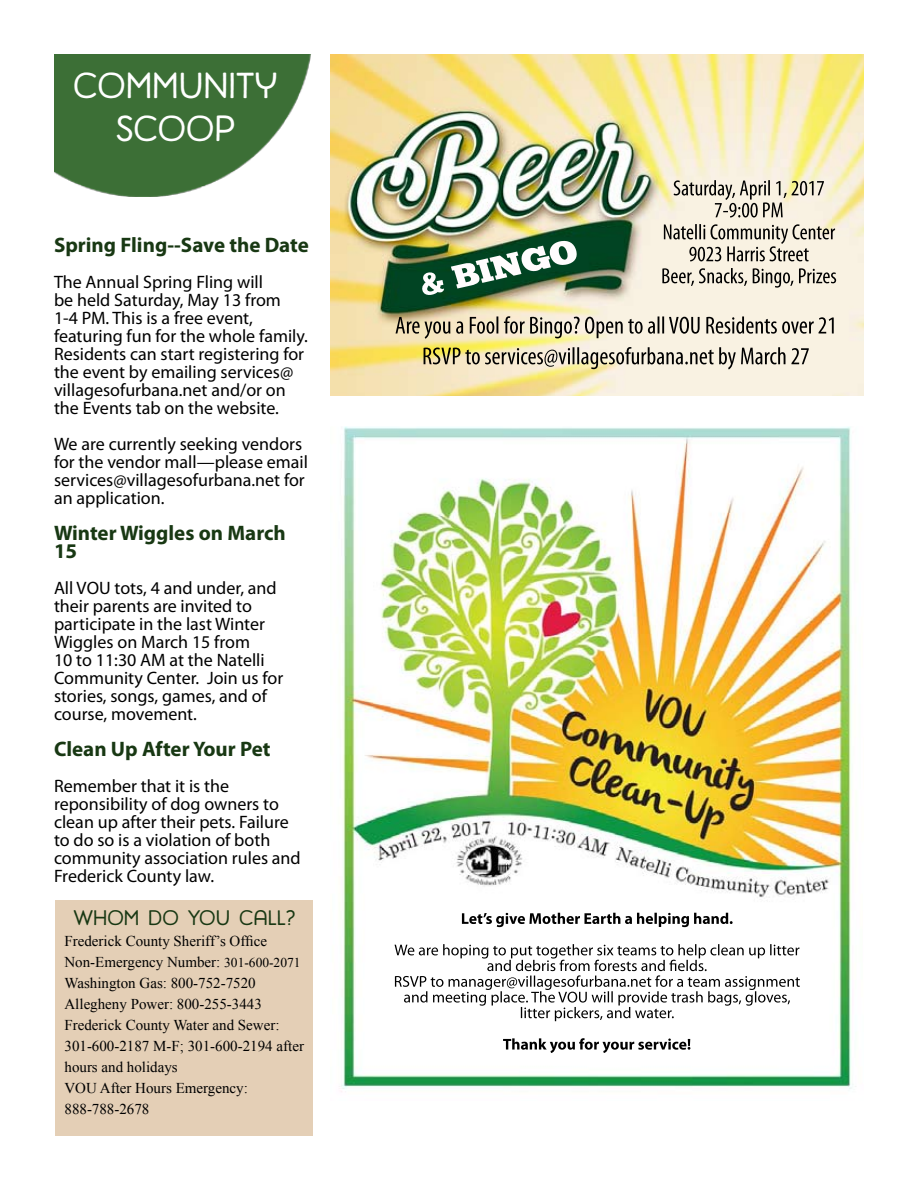
<style>
.page{position:relative;width:918px;height:1188px;background:#fff}
.page>*{position:absolute;margin:0;border:0;box-sizing:border-box;transform-origin:0 0}
.t1{font:36px/43.2px "Harman Retro";color:#fff;text-align:center}
.t2{font:700 21px/18px "Myriad Pro";color:#183813}
.t3{font:21px "Harman Retro";color:#183813}
.t4{font:18px/18px "Myriad Pro";color:#000}
.t5{font:15px/21px "Times New Roman";color:#000}
.s1{font-size:13.5px}
</style>
<div class="page">
<img style="left:54px;top:54px;width:257px;height:143px">
<img style="left:330px;top:54px;width:534px;height:342px">
<img style="left:341px;top:426px;width:515px;height:666px">
<div style="left:56px;top:900px;width:258px;height:236px;background:#e4cfb6"></div>
<h1 class="t1" style="left:73px;top:65px;width:206px">COMMUNITY<br>SCOOP</h1>
<p class="t2" style="left:54px;top:235px;width:256px">Spring Fling--Save the Date</p>
<p class="t4" style="left:54px;top:273px;width:256px">The Annual Spring Fling will<br>be held Saturday, May 13 from<br>1-4 PM. This is a free event, featuring fun for the whole family.<br>Residents can start registering for the event by emailing services@ villagesofurbana.net and/or on the Events tab on the website.</p>
<p class="t4" style="left:54px;top:435px;width:256px">We are currently seeking vendors for the vendor mall—please email services@villagesofurbana.net for an application.</p>
<p class="t2" style="left:54px;top:523px;width:233px">Winter Wiggles on March<br>15</p>
<p class="t4" style="left:54px;top:579px;width:231px">All VOU tots, 4 and under, and their parents are invited to participate in the last Winter<br>Wiggles on March 15 from<br>10 to 11:30 AM at the Natelli<br>Community Center. Join us for stories, songs, games, and of course, movement.</p>
<p class="t2" style="left:54px;top:739px;width:218px">Clean Up After Your Pet</p>
<p class="t4" style="left:54px;top:777px;width:248px">Remember that it is the reponsibility of dog owners to clean up after their pets. Failure to do so is a violation of both community association rules and<br>Frederick County law.</p>
<p class="t3" style="left:74px;top:906px;width:223px">WHOM DO YOU CALL?</p>
<p class="t5" style="left:64px;top:930px;width:241px">Frederick County Sheriff’s Office<br>Non-Emergency Number: <span class="s1">301-600-2071<br></span>Washington Gas: 800-752-7520<br>Allegheny Power: 800-255-3443<br>Frederick County Water and Sewer:<br>301-600-2187 M-F; 301-600-2194 after hours and holidays<br>VOU After Hours Emergency:<br>888-788-2678</p>
</div>
